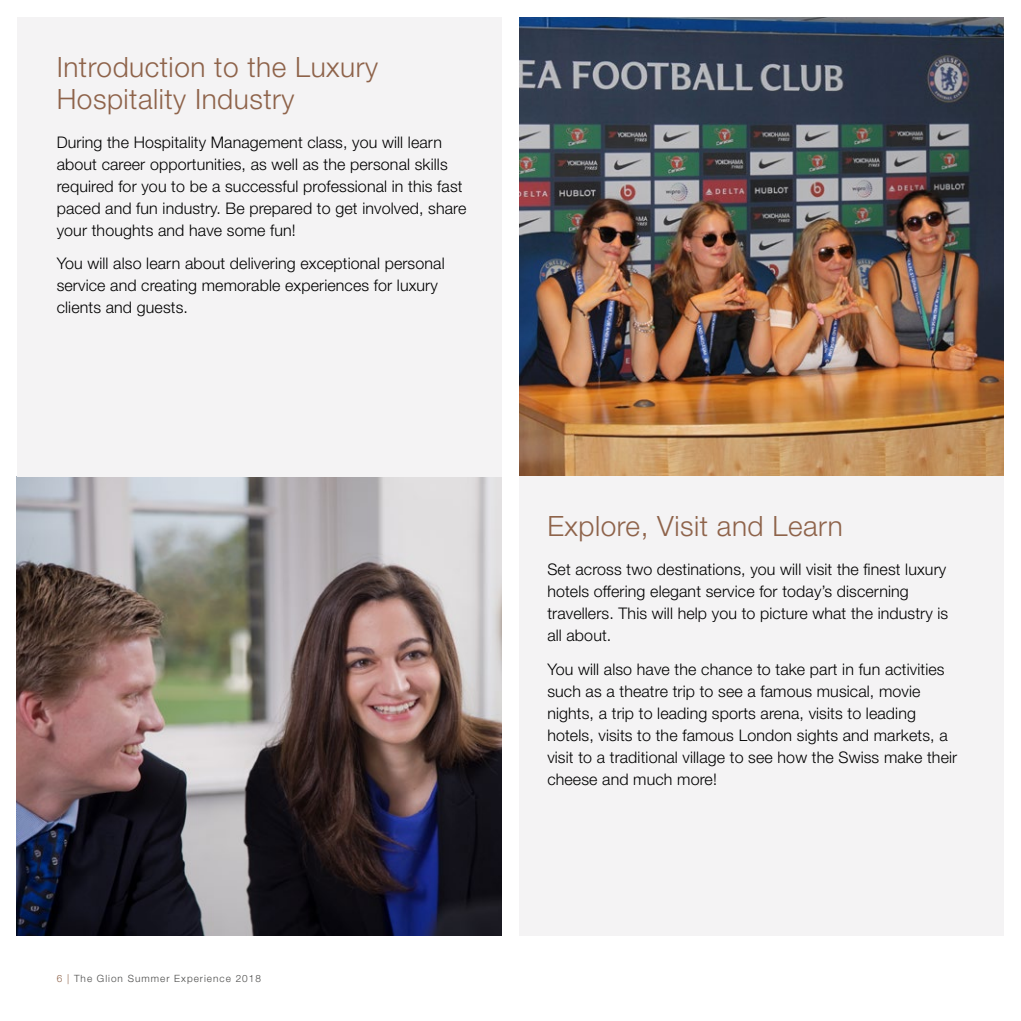
<style>
.page{position:relative;width:1021px;height:1021px;background:#fff}
.page>*{position:absolute;margin:0;border:0;box-sizing:border-box;transform-origin:0 0}
.t1{font:300 28px/32px "Helvetica Neue LT Pro";letter-spacing:.02em;color:#8e634a}
.t2{font:300 16px/22px "Helvetica Neue LT Pro";letter-spacing:.01em;color:#000}
.t3{font:300 10px "Helvetica Neue LT Pro";letter-spacing:.1em;color:#4a4a49}
.s1{color:#8e634a}
</style>
<div class="page">
<img style="left:17px;top:476px;width:484px;height:459px">
<img style="left:519px;top:17px;width:484px;height:459px">
<div style="left:17px;top:17px;width:484px;height:459px;background:#f4f3f4"></div>
<div style="left:519px;top:476px;width:484px;height:459px;background:#f4f3f4"></div>
<h1 class="t1" style="left:57px;top:50px;width:323px">Introduction to the Luxury<br>Hospitality Industry</h1>
<p class="t2" style="left:57px;top:131px;width:411px">During the Hospitality Management class, you will learn about career opportunities, as well as the personal skills required for you to be a successful professional in this fast paced and fun industry. Be prepared to get involved, share your thoughts and have some fun!</p>
<p class="t2" style="left:57px;top:252px;width:389px">You will also learn about delivering exceptional personal service and creating memorable experiences for luxury clients and guests.</p>
<p class="t3" style="left:57px;top:972px;width:206px"><span class="s1">6 |</span> The Glion Summer Experience 2018</p>
<h1 class="t1" style="left:547px;top:509px;width:297px">Explore, Visit and Learn</h1>
<p class="t2" style="left:547px;top:558px;width:402px">Set across two destinations, you will visit the finest luxury hotels offering elegant service for today’s discerning travellers. This will help you to picture what the industry is all about.</p>
<p class="t2" style="left:547px;top:657px;width:411px">You will also have the chance to take part in fun activities such as a theatre trip to see a famous musical, movie nights, a trip to leading sports arena, visits to leading hotels, visits to the famous London sights and markets, a visit to a traditional village to see how the Swiss make their cheese and much more!</p>
</div>
